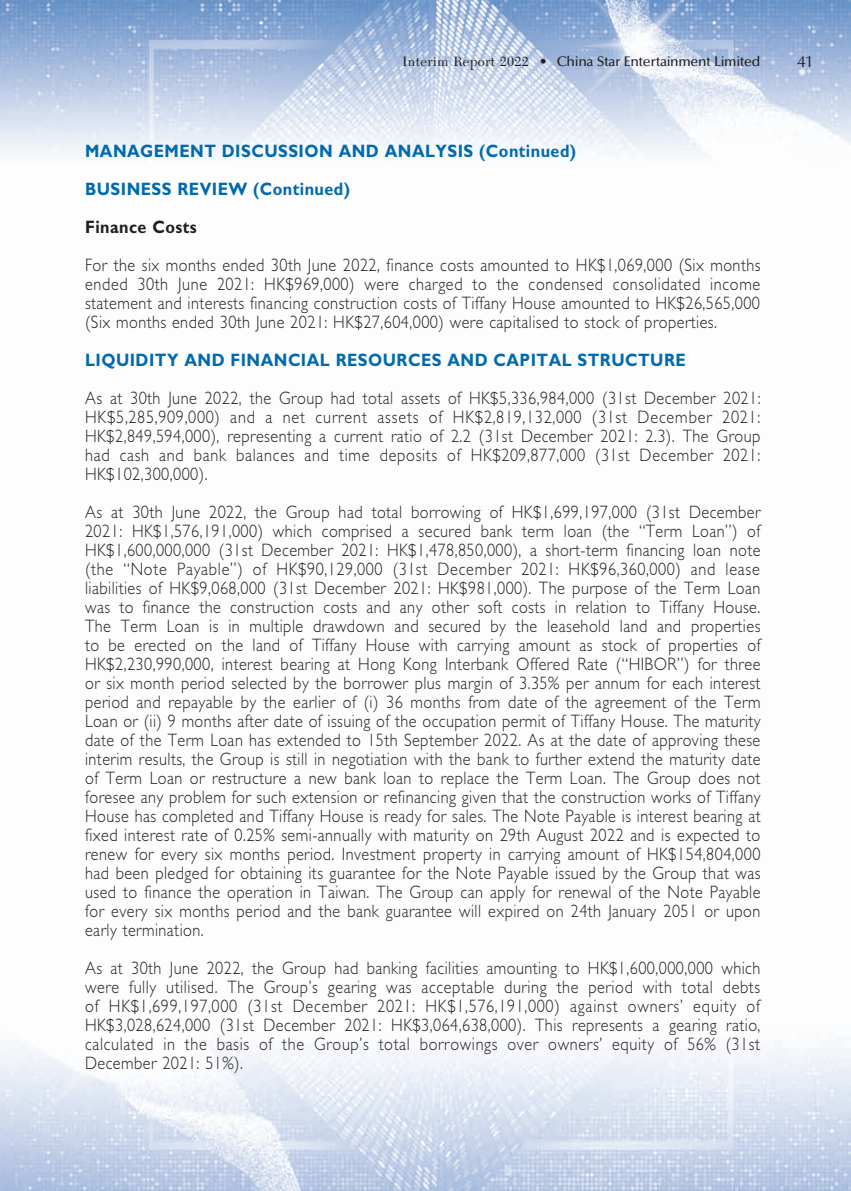
<style>
.page{position:relative;width:851px;height:1191px;background:#fff}
.page>*{position:absolute;margin:0;border:0;box-sizing:border-box;transform-origin:0 0}
.t1{font:300 18px/19px "Gill Sans Std";letter-spacing:.03em;color:#231f20;text-align:justify;scale:.9 1}
.t2{font:700 18px/38px "Gill Sans Std";letter-spacing:.03em;color:#016aaf;scale:.9 1}
.t3{font:700 18px "Gill Sans Std";letter-spacing:.03em;color:#231f20;scale:.9 1}
.t4{font:16px "Optima LT Std";color:#231f20}
.t5{font:500 14px "Optima LT Std";letter-spacing:-.025em;color:#231f20}
.s1{font-family:"New Caledonia LT Std";font-weight:400}
</style>
<div class="page">
<img style="left:1px;top:0;width:849px;height:1191px">
<p class="t5" style="left:402px;top:54px;width:359px"><span class="s1">Interim Report 2022</span> • China Star Entertainment Limited</p>
<p class="t4" style="left:797px;top:52px;width:18px">41</p>
<p class="t2" style="left:85px;top:132px;width:547px">MANAGEMENT DISCUSSION AND ANALYSIS (Continued)<br>BUSINESS REVIEW (Continued)</p>
<p class="t3" style="left:85px;top:216px;width:126px">Finance Costs</p>
<p class="t1" style="left:85px;top:255px;width:751px">For the six months ended 30th June 2022, finance costs amounted to HK$1,069,000 (Six months ended 30th June 2021: HK$969,000) were charged to the condensed consolidated income statement and interests financing construction costs of Tiffany House amounted to HK$26,565,000 (Six months ended 30th June 2021: HK$27,604,000) were capitalised to stock of properties.</p>
<p class="t2" style="left:85px;top:341px;width:668px">LIQUIDITY AND FINANCIAL RESOURCES AND CAPITAL STRUCTURE</p>
<p class="t1" style="left:85px;top:388px;width:751px">As at 30th June 2022, the Group had total assets of HK$5,336,984,000 (31st December 2021:<br>HK$5,285,909,000) and a net current assets of HK$2,819,132,000 (31st December 2021:<br>HK$2,849,594,000), representing a current ratio of 2.2 (31st December 2021: 2.3). The Group had cash and bank balances and time deposits of HK$209,877,000 (31st December 2021:<br>HK$102,300,000).</p>
<p class="t1" style="left:85px;top:502px;width:752px">As at 30th June 2022, the Group had total borrowing of HK$1,699,197,000 (31st December 2021: HK$1,576,191,000) which comprised a secured bank term loan (the “Term Loan”) of HK$1,600,000,000 (31st December 2021: HK$1,478,850,000), a short-term financing loan note (the “Note Payable”) of HK$90,129,000 (31st December 2021: HK$96,360,000) and lease liabilities of HK$9,068,000 (31st December 2021: HK$981,000). The purpose of the Term Loan was to finance the construction costs and any other soft costs in relation to Tiffany House.<br>The Term Loan is in multiple drawdown and secured by the leasehold land and properties to be erected on the land of Tiffany House with carrying amount as stock of properties of HK$2,230,990,000, interest bearing at Hong Kong Interbank Offered Rate (“HIBOR”) for three or six month period selected by the borrower plus margin of 3.35% per annum for each interest period and repayable by the earlier of (i) 36 months from date of the agreement of the Term Loan or (ii) 9 months after date of issuing of the occupation permit of Tiffany House. The maturity date of the Term Loan has extended to 15th September 2022. As at the date of approving these interim results, the Group is still in negotiation with the bank to further extend the maturity date of Term Loan or restructure a new bank loan to replace the Term Loan. The Group does not foresee any problem for such extension or refinancing given that the construction works of Tiffany House has completed and Tiffany House is ready for sales. The Note Payable is interest bearing at fixed interest rate of 0.25% semi-annually with maturity on 29th August 2022 and is expected to renew for every six months period. Investment property in carrying amount of HK$154,804,000 had been pledged for obtaining its guarantee for the Note Payable issued by the Group that was used to finance the operation in Taiwan. The Group can apply for renewal of the Note Payable for every six months period and the bank guarantee will expired on 24th January 2051 or upon early termination.</p>
<p class="t1" style="left:85px;top:959px;width:751px">As at 30th June 2022, the Group had banking facilities amounting to HK$1,600,000,000 which were fully utilised. The Group’s gearing was acceptable during the period with total debts of HK$1,699,197,000 (31st December 2021: HK$1,576,191,000) against owners’ equity of HK$3,028,624,000 (31st December 2021: HK$3,064,638,000). This represents a gearing ratio, calculated in the basis of the Group’s total borrowings over owners’ equity of 56% (31st December 2021: 51%).</p>
</div>
